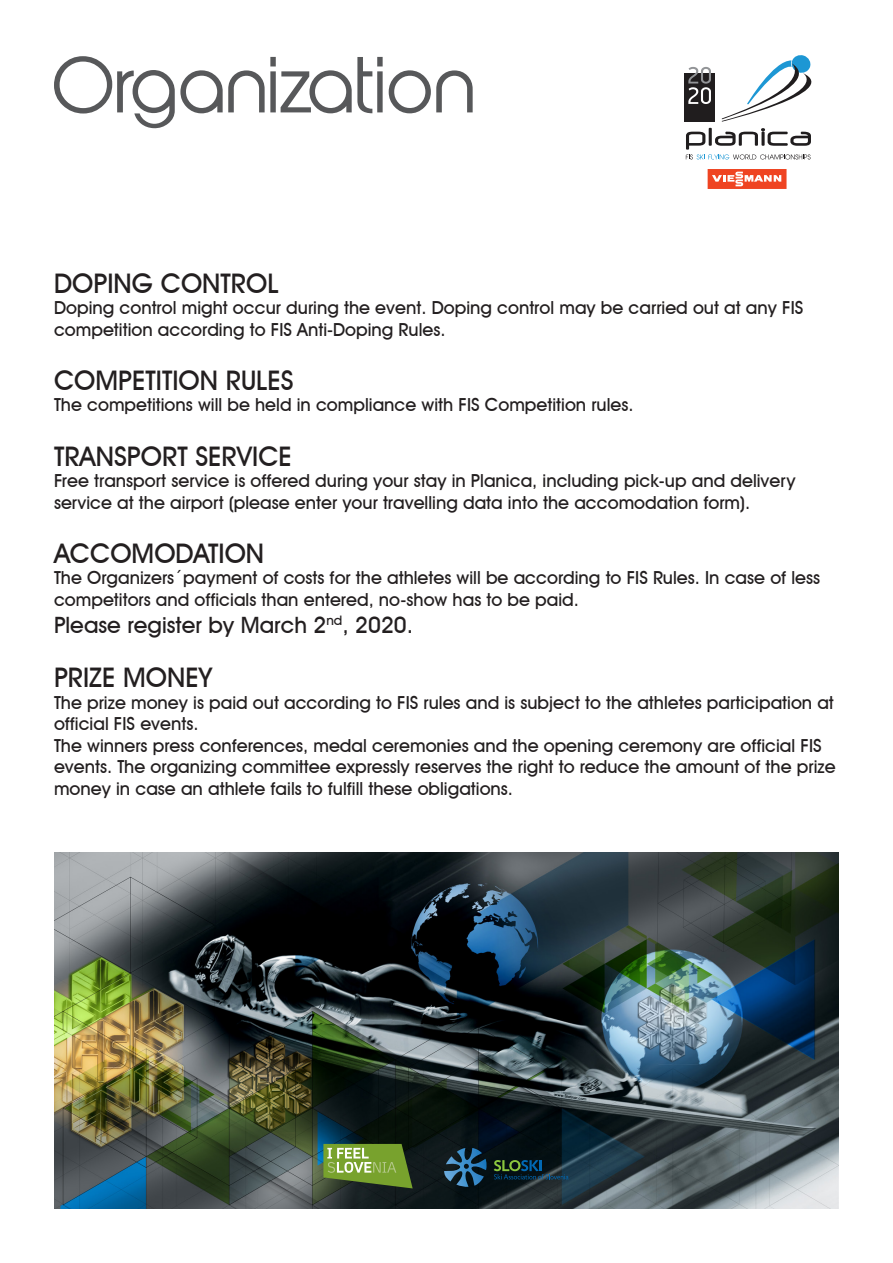
<style>
.page{position:relative;width:893px;height:1263px;background:#fff}
.page>*{position:absolute;margin:0;border:0;box-sizing:border-box;transform-origin:0 0}
.t1{font:72px "Abeatby Kai";color:#57585a}
.t2{font:500 27px "Avant Garde IT Cby BT";color:#231f20}
.t3{font:500 22.5px "Avant Garde IT Cby BT";color:#231f20}
.t4{font:500 18px/21.6px "Avant Garde IT Cby BT";color:#231f20}
</style>
<div class="page">
<svg style="left:722px;top:55px;width:90px;height:67px"></svg>
<div style="left:708px;top:169px;width:78px;height:20px;background:#ef4422"></div>
<svg style="left:712px;top:172px;width:69px;height:14px"></svg>
<svg style="left:686px;top:128px;width:125px;height:31px"></svg>
<div style="left:684px;top:73px;width:31px;height:49px;background:#201d1e"></div>
<svg style="left:688px;top:67px;width:23px;height:37px"></svg>
<img style="left:54px;top:853px;width:785px;height:356px">
<svg style="left:323px;top:1144px;width:90px;height:44px;background:#759541"></svg>
<svg style="left:444px;top:1148px;width:43px;height:39px;background:#1f455f"></svg>
<svg style="left:494px;top:1160px;width:74px;height:19px"></svg>
<p class="t1" style="left:54px;top:56px;width:426px">Organization</p>
<p class="t2" style="left:54px;top:267px;width:226px">DOPING CONTROL</p>
<p class="t4" style="left:54px;top:297px;width:751px">Doping control might occur during the event. Doping control may be carried out at any FIS competition according to FIS Anti-Doping Rules.</p>
<p class="t2" style="left:54px;top:364px;width:241px">COMPETITION RULES</p>
<p class="t4" style="left:54px;top:394px;width:581px">The competitions will be held in compliance with FIS Competition rules.</p>
<p class="t2" style="left:54px;top:439px;width:239px">TRANSPORT SERVICE</p>
<p class="t4" style="left:54px;top:470px;width:743px">Free transport service is offered during your stay in Planica, including pick-up and delivery</p>
<p class="t4" style="left:54px;top:491px;width:698px">service at the airport (please enter your travelling data into the accomodation form).</p>
<p class="t2" style="left:54px;top:537px;width:212px">ACCOMODATION</p>
<p class="t4" style="left:54px;top:567px;width:768px">The Organizers´payment of costs for the athletes will be according to FIS Rules. In case of less competitors and officials than entered, no-show has to be paid.</p>
<p class="t3" style="left:54px;top:611px;width:361px">Please register by March 2<sup>nd</sup>, 2020.</p>
<p class="t2" style="left:54px;top:661px;width:160px">PRIZE MONEY</p>
<p class="t4" style="left:54px;top:691px;width:781px">The prize money is paid out according to FIS rules and is subject to the athletes participation at official FIS events.</p>
<p class="t4" style="left:54px;top:734px;width:783px">The winners press conferences, medal ceremonies and the opening ceremony are official FIS events. The organizing committee expressly reserves the right to reduce the amount of the prize money in case an athlete fails to fulfill these obligations.</p>
</div>
